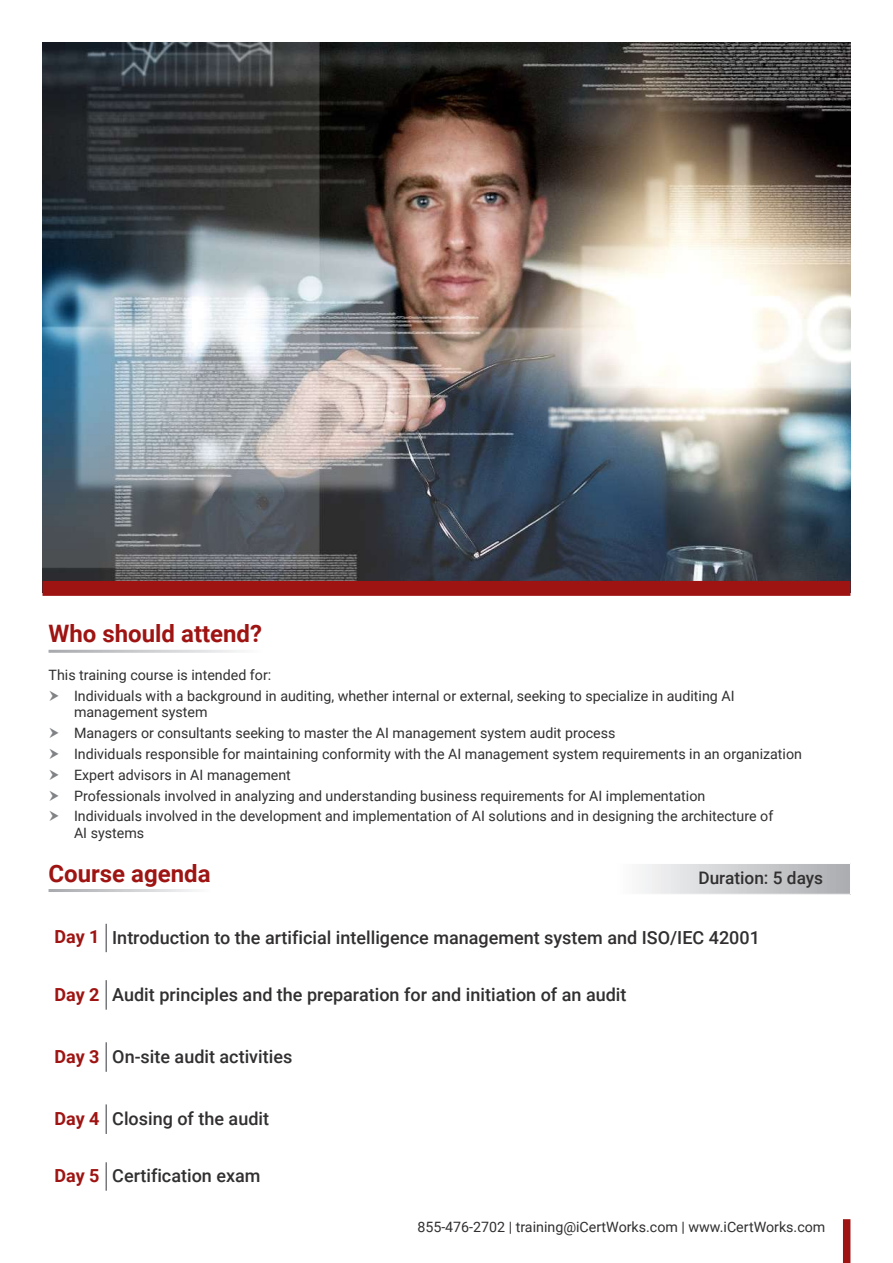
<style>
.page{position:relative;width:893px;height:1263px;background:#fff}
.page>*{position:absolute;margin:0;border:0;box-sizing:border-box;transform-origin:0 0}
.t1{font:700 24px "Roboto";color:#9e1412}
.t2{font:500 18px "Roboto";color:#312f30}
.t3{font:500 17.25px "Roboto";color:#312f30}
.t4{font:14.25px/20.7px "Roboto";color:#312f30}
.s1{font-weight:700;color:#9e1412}
</style>
<div class="page">
<img style="left:43px;top:43px;width:807px;height:538px">
<div style="left:43px;top:581px;width:807px;height:15px;background:#9e1412"></div>
<svg style="left:642px;top:864px;width:208px;height:30px;background:#cecfd2"></svg>
<hr style="left:105px;top:924px;width:2px;height:28px;background:#76787b">
<hr style="left:105px;top:980px;width:2px;height:30px;background:#76787b">
<hr style="left:105px;top:1042px;width:2px;height:30px;background:#76787b">
<hr style="left:105px;top:1104px;width:2px;height:30px;background:#76787b">
<hr style="left:105px;top:1162px;width:2px;height:29px;background:#76787b">
<div style="left:843px;top:1219px;width:7px;height:44px;background:#9e1412"></div>
<h1 class="t1" style="left:49px;top:617px;width:215px">Who should attend?</h1>
<p class="t4" style="left:74px;top:664px;width:662px;text-indent:-26px">This training course is intended for:<br>Individuals with a background in auditing, whether internal or external, seeking to specialize in auditing AI</p>
<p class="t4" style="left:74px;top:701px;width:730px">management system<br>Managers or consultants seeking to master the AI management system audit process<br>Individuals responsible for maintaining conformity with the AI management system requirements in an organization Expert advisors in AI management<br>Professionals involved in analyzing and understanding business requirements for AI implementation<br>Individuals involved in the development and implementation of AI solutions and in designing the architecture of</p>
<p class="t4" style="left:74px;top:822px;width:72px">AI systems</p>
<h1 class="t1" style="left:49px;top:856px;width:164px">Course agenda</h1>
<p class="t3" style="left:698px;top:866px;width:126px">Duration: 5 days</p>
<p class="t2" style="left:55px;top:925px;width:707px"><span class="s1">Day 1</span> Introduction to the artificial intelligence management system and ISO/IEC 42001</p>
<p class="t2" style="left:55px;top:981px;width:573px"><span class="s1">Day 2</span> Audit principles and the preparation for and initiation of an audit</p>
<p class="t2" style="left:55px;top:1044px;width:239px"><span class="s1">Day 3</span> On-site audit activities</p>
<p class="t2" style="left:55px;top:1106px;width:216px"><span class="s1">Day 4</span> Closing of the audit</p>
<p class="t2" style="left:55px;top:1163px;width:208px"><span class="s1">Day 5</span> Certification exam</p>
<p class="t4" style="left:417px;top:1216px;width:410px">855-476-2702 | training@iCertWorks.com | www.iCertWorks.com</p>
</div>
